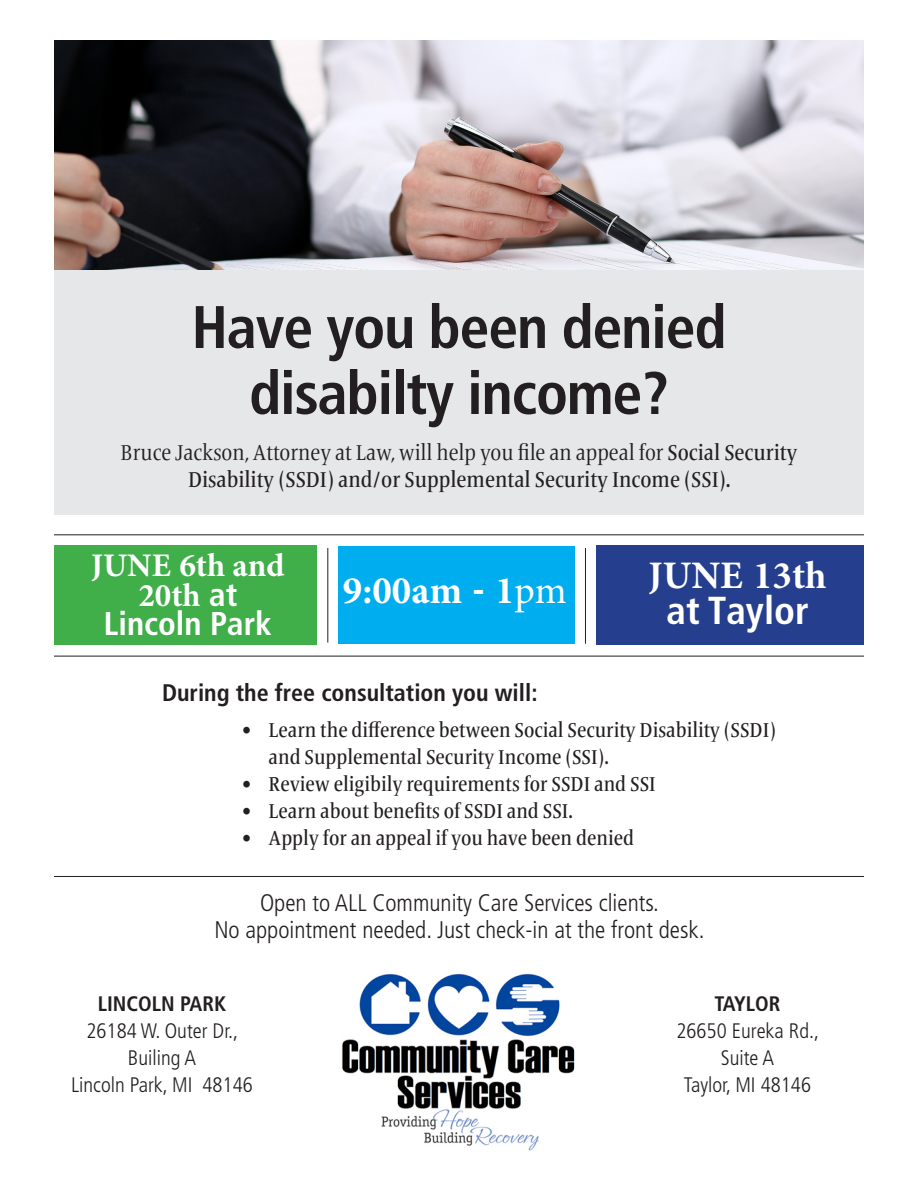
<style>
.page{position:relative;width:918px;height:1188px;background:#fff}
.page>*{position:absolute;margin:0;border:0;box-sizing:border-box;transform-origin:0 0}
.t1{font:700 condensed 60px/66px "Frutiger LT Std";letter-spacing:-.02em;color:#231f20;text-align:center}
.t2{font:700 39px/36px "Minion Pro";color:#fff;text-align:center}
.t3{font:700 33px/29.7px "Minion Pro";color:#fff;text-align:center}
.t4{font:300 condensed 24px/27px "Frutiger LT Std";color:#231f20;text-align:center}
.t5{font:700 condensed 24px "Frutiger LT Std";color:#231f20}
.t6{font:500 condensed 22.5px/27px "Frutiger Serif LT Pro";color:#231f20;text-align:center}
.t7{font:500 condensed 21px/27px "Frutiger Serif LT Pro";color:#231f20}
.t8{font:300 condensed 21px/27px "Frutiger LT Std";color:#231f20;text-align:center}
.t9{font:700 condensed 21px "Frutiger LT Std";color:#231f20}
.s1{font-weight:400}
.s2{font-family:"Frutiger LT Std";font-stretch:condensed}
</style>
<div class="page">
<img style="left:54px;top:40px;width:810px;height:230px">
<img style="left:341px;top:973px;width:234px;height:178px">
<div style="left:54px;top:270px;width:810px;height:245px;background:#e6e7e9"></div>
<hr style="left:54px;top:876px;width:810px;height:1px;background:#231f20">
<div style="left:54px;top:545px;width:262px;height:100px;background:#40ae49"></div>
<div style="left:339px;top:546px;width:236px;height:98px;background:#00aeef"></div>
<div style="left:596px;top:546px;width:268px;height:99px;background:#253f8e"></div>
<hr style="left:54px;top:534px;width:810px;height:1px;background:#231f20">
<hr style="left:54px;top:656px;width:810px;height:1px;background:#231f20">
<hr style="left:327px;top:548px;width:1px;height:95px;background:#231f20">
<hr style="left:585px;top:548px;width:1px;height:96px;background:#231f20">
<p class="t1" style="left:191px;top:294px;width:537px">Have you been denied disabilty income?</p>
<p class="t6" style="left:121px;top:439px;width:678px"><span class="s1">Bruce Jackson, Attorney at Law, will help you file an appeal for</span> Social Security<br>Disability (SSDI) and/or Supplemental Security Income (SSI).</p>
<p class="t3" style="left:91px;top:550px;width:195px">JUNE 6th and<br>20th <span class="s2">at<br>Lincoln Park</span></p>
<p class="t2" style="left:343px;top:572px;width:225px">9:00am <span class="s2">-</span> 1<span class="s1">pm</span></p>
<p class="t5" style="left:162px;top:678px;width:377px">During the free consultation you will:</p>
<p class="t2" style="left:649px;top:557px;width:180px">JUNE 13th <span class="s2">at taylor</span></p>
<p class="t7" style="left:269px;top:717px;width:509px;text-indent:-27px">• Learn the difference between Social Security Disability (SSDI) and Supplemental Security Income (SSI).</p>
<p class="t7" style="left:242px;top:771px;width:416px">• Review eligibily requirements for SSDI and SSI</p>
<p class="t7" style="left:242px;top:798px;width:333px">• Learn about benefits of SSDI and SSI.</p>
<p class="t7" style="left:242px;top:825px;width:394px">• Apply for an appeal if you have been denied</p>
<p class="t4" style="left:214px;top:889px;width:492px">Open to ALL Community Care Services clients.<br>No appointment needed. Just check-in at the front desk.</p>
<p class="t9" style="left:98px;top:991px;width:130px">Lincoln PARK</p>
<p class="t8" style="left:86px;top:1018px;width:153px">26184 W. Outer Dr.,</p>
<p class="t8" style="left:71px;top:1045px;width:183px">Builing A<br>Lincoln Park, MI 48146</p>
<p class="t9" style="left:714px;top:991px;width:67px">TAYLOR</p>
<p class="t8" style="left:676px;top:1018px;width:144px">26650 Eureka Rd.,</p>
<p class="t8" style="left:684px;top:1045px;width:129px">Suite A<br>Taylor, MI 48146</p>
</div>
